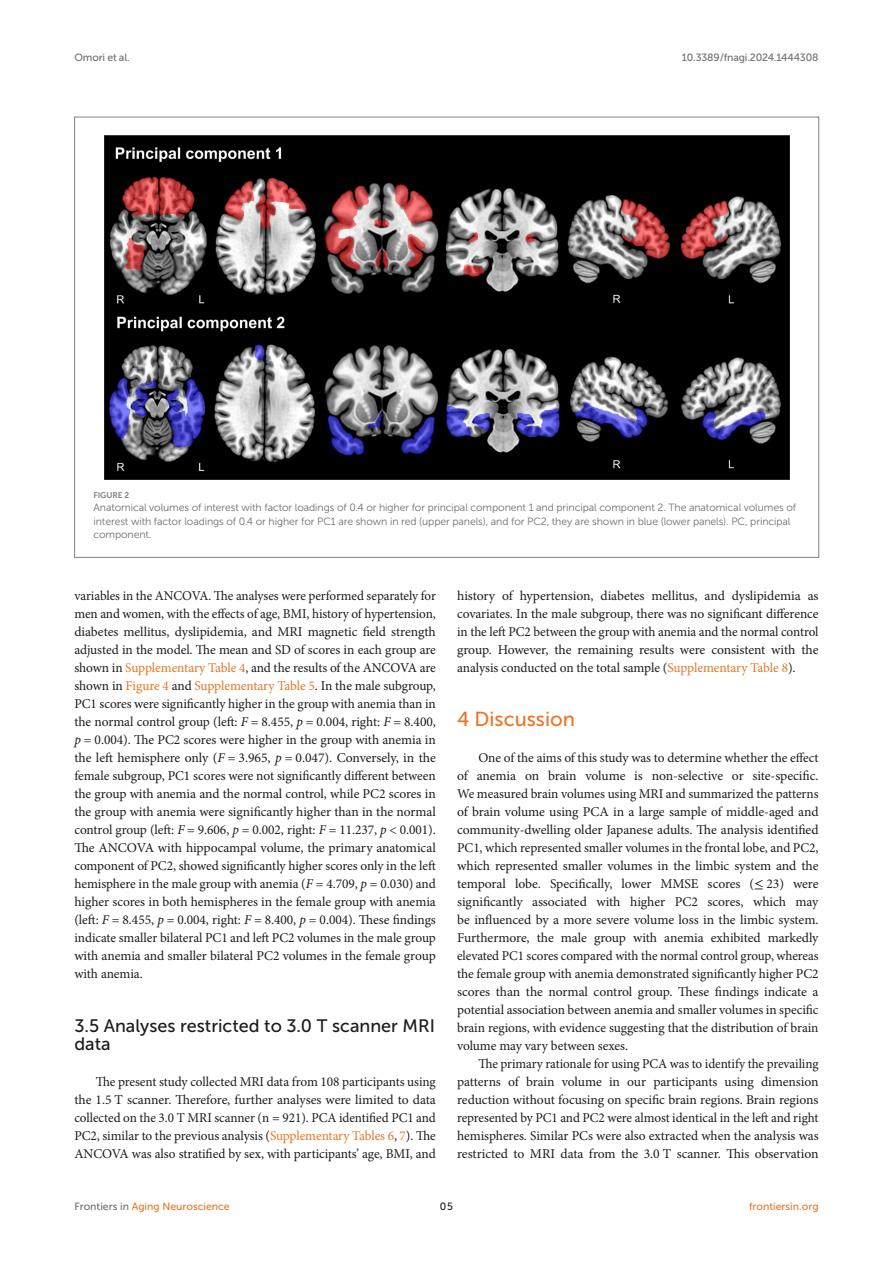
<style>
.page{position:relative;width:893px;height:1263px;background:#fff}
.page>*{position:absolute;margin:0;border:0;box-sizing:border-box;transform-origin:0 0}
.HEAD_1{font:20.25px "Museo Sans 500";color:#e87626}
.HEAD_2{font:18px/18px "Museo Sans 500";color:#1b1c1b}
.TEXT{font:13.5px/18px "Minion Pro";letter-spacing:-.005em;color:#1b1c1b;text-align:justify}
.FIG_LEG{font:10.5px/13.5px "Museo Sans 300";letter-spacing:-.01em;color:#706f70}
.t1{font:10.5px "Museo Sans 500";color:#e87626}
.t2{font:10.5px "Museo Sans 500";letter-spacing:-.015em;color:#706f70}
.t3{font:10.5px "Museo Sans 500";color:#1b1c1b}
.FIG_HD{font:8.25px "Museo Sans 700";letter-spacing:-.01em;color:#7e7f7f}
.s1{color:#e87626}
.s2{font-style:italic}
.s3{font-family:"STIX General"}
.s4{color:#706f70}
</style>
<div class="page">
<img style="left:104px;top:136px;width:685px;height:343px">
<p class="t2" style="left:74px;top:51px;width:57px">Omori et al.</p>
<p class="t2" style="left:682px;top:51px;width:138px">10.3389/fnagi.2024.1444308</p>
<p class="FIG_HD" style="left:94px;top:490px;width:37px">FIGURE 2</p>
<p class="FIG_LEG" style="left:94px;top:501px;width:704px">Anatomical volumes of interest with factor loadings of 0.4 or higher for principal component 1 and principal component 2. The anatomical volumes of interest with factor loadings of 0.4 or higher for PC1 are shown in red (upper panels), and for PC2, they are shown in blue (lower panels). PC, principal component.</p>
<p class="TEXT" style="left:74px;top:587px;width:363px">variables in the ANCOVA. The analyses were performed separately for men and women, with the effects of age, BMI, history of hypertension, diabetes mellitus, dyslipidemia, and MRI magnetic field strength adjusted in the model. The mean and SD of scores in each group are shown in <span class="s1">Supplementary Table 4</span>, and the results of the ANCOVA are shown in <span class="s1">Figure 4</span> and <span class="s1">Supplementary Table 5</span>. In the male subgroup, PC1 scores were significantly higher in the group with anemia than in the normal control group (left: <span class="s2">F</span> = 8.455, <span class="s2">p</span> = 0.004, right: <span class="s2">F</span> = 8.400, <span class="s2">p</span> = 0.004). The PC2 scores were higher in the group with anemia in the left hemisphere only (<span class="s2">F</span> = 3.965, <span class="s2">p</span> = 0.047). Conversely, in the female subgroup, PC1 scores were not significantly different between the group with anemia and the normal control, while PC2 scores in the group with anemia were significantly higher than in the normal control group (left: <span class="s2">F</span> = 9.606, <span class="s2">p</span> = 0.002, right: <span class="s2">F</span> = 11.237, <span class="s2">p</span> &lt; 0.001).<br>The ANCOVA with hippocampal volume, the primary anatomical component of PC2, showed significantly higher scores only in the left hemisphere in the male group with anemia (<span class="s2">F</span> = 4.709, <span class="s2">p</span> = 0.030) and higher scores in both hemispheres in the female group with anemia (left: <span class="s2">F</span> = 8.455, <span class="s2">p</span> = 0.004, right: <span class="s2">F</span> = 8.400, <span class="s2">p</span> = 0.004). These findings indicate smaller bilateral PC1 and left PC2 volumes in the male group with anemia and smaller bilateral PC2 volumes in the female group with anemia.</p>
<p class="HEAD_2" style="left:74px;top:1017px;width:362px">3.5 Analyses restricted to 3.0 T scanner MRI data</p>
<p class="TEXT" style="left:74px;top:1073px;width:363px;text-indent:21px">The present study collected MRI data from 108 participants using the 1.5 T scanner. Therefore, further analyses were limited to data collected on the 3.0 T MRI scanner (n = 921). PCA identified PC1 and PC2, similar to the previous analysis (<span class="s1">Supplementary Tables 6</span>, <span class="s1">7</span>). The ANCOVA was also stratified by sex, with participants’ age, BMI, and</p>
<p class="TEXT" style="left:457px;top:587px;width:363px">history of hypertension, diabetes mellitus, and dyslipidemia as covariates. In the male subgroup, there was no significant difference in the left PC2 between the group with anemia and the normal control group. However, the remaining results were consistent with the analysis conducted on the total sample (<span class="s1">Supplementary Table 8</span>).</p>
<p class="HEAD_1" style="left:457px;top:708px;width:119px">4 Discussion</p>
<p class="TEXT" style="left:457px;top:749px;width:363px;text-indent:21px">One of the aims of this study was to determine whether the effect of anemia on brain volume is non-selective or site-specific.<br>We measured brain volumes using MRI and summarized the patterns of brain volume using PCA in a large sample of middle-aged and community-dwelling older Japanese adults. The analysis identified PC1, which represented smaller volumes in the frontal lobe, and PC2, which represented smaller volumes in the limbic system and the temporal lobe. Specifically, lower MMSE scores (<span class="s3">≤</span> 23) were significantly associated with higher PC2 scores, which may be influenced by a more severe volume loss in the limbic system.<br>Furthermore, the male group with anemia exhibited markedly elevated PC1 scores compared with the normal control group, whereas the female group with anemia demonstrated significantly higher PC2 scores than the normal control group. These findings indicate a potential association between anemia and smaller volumes in specific brain regions, with evidence suggesting that the distribution of brain volume may vary between sexes.</p>
<p class="TEXT" style="left:457px;top:1055px;width:363px;text-indent:21px">The primary rationale for using PCA was to identify the prevailing patterns of brain volume in our participants using dimension reduction without focusing on specific brain regions. Brain regions represented by PC1 and PC2 were almost identical in the left and right hemispheres. Similar PCs were also extracted when the analysis was restricted to MRI data from the 3.0 T scanner. This observation</p>
<p class="t1" style="left:74px;top:1200px;width:157px"><span class="s4">Frontiers in</span> Aging Neuroscience</p>
<p class="t3" style="left:440px;top:1200px;width:14px">05</p>
<p class="t1" style="left:749px;top:1200px;width:71px">frontiersin.org</p>
</div>
